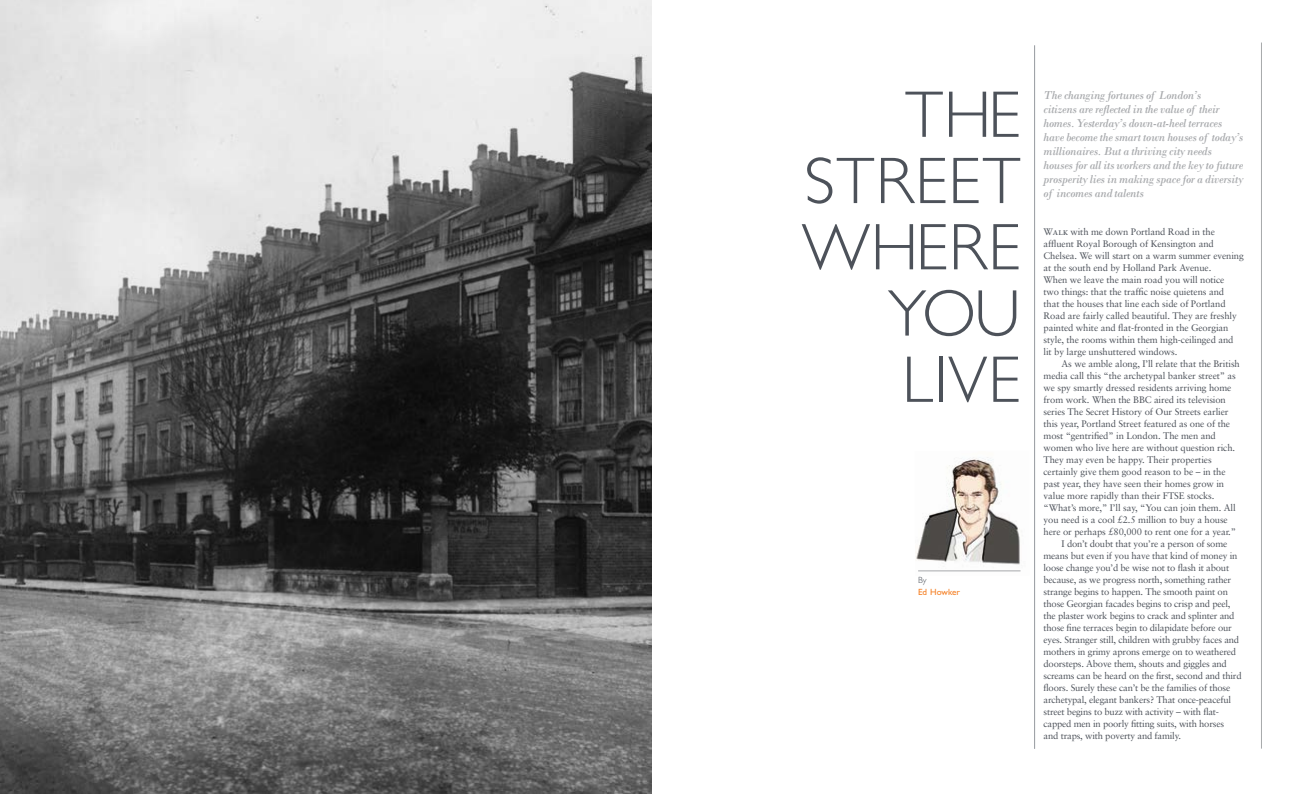
<style>
.page{position:relative;width:1304px;height:794px;background:#fff}
.page>*{position:absolute;margin:0;border:0;box-sizing:border-box;transform-origin:0 0}
.t1{font:300 66.2px/66.2px "Gill Sans";letter-spacing:.01em;color:#4d525a;text-align:right}
.t2{font:italic 12px/14px "Bodoni";letter-spacing:-.025em;color:#a7a9ac}
.t3{font:9.5px/12px "Sabon";letter-spacing:-.01em;color:#4d525a}
.t4{font:9px "Gill Sans";color:#f58025}
.t5{font:300 9px "Gill Sans";color:#4d525a}
.s1{font-family:"Sabon Roman SC"}
</style>
<div class="page">
<hr style="left:1261px;top:43px;width:1px;height:705px;background:#a7a9ac">
<img style="left:916px;top:457px;width:105px;height:115px">
<hr style="left:918px;top:570px;width:102px;height:1px;background:#a7a9ac">
<img style="left:0;top:0;width:652px;height:794px">
<hr style="left:1034px;top:45px;width:1px;height:704px;background:#96999f">
<h1 class="t1" style="left:802px;top:82px;width:220px">THE<br>STREET<br>WHERE<br>YOU<br>LIVE</h1>
<p class="t5" style="left:918px;top:574px;width:10px">By</p>
<p class="t4" style="left:918px;top:586px;width:43px">Ed Howker</p>
<p class="t2" style="left:1044px;top:88px;width:201px">The changing fortunes of London’s<br>citizens are reflected in the value of their homes.Yesterday’s down-at-heel terraces have become the smart town houses of today’s millionaires. But a thriving city needs houses for all its workers and the key to future prosperity lies in making space for a diversity of incomes and talents</p>
<p class="t3" style="left:1044px;top:225px;width:202px">W<span class="s1">alk</span> with me down Portland Road in the affluent Royal Borough of Kensington and Chelsea. We will start on a warm summer evening at the south end by Holland Park Avenue.<br>When we leave the main road you will notice<br>two things: that the traffic noise quietens and<br>that the houses that line each side of Portland Road are fairly called beautiful. They are freshly painted white and flat-fronted in the Georgian style, the rooms within them high-ceilinged and lit by large unshuttered windows.</p>
<p class="t3" style="left:1062px;top:357px;width:180px">As we amble along, I’ll relate that the British</p>
<p class="t3" style="left:1044px;top:369px;width:194px">media call this “the archetypal banker street” as</p>
<p class="t3" style="left:1044px;top:381px;width:189px">we spy smartly dressed residents arriving home</p>
<p class="t3" style="left:1044px;top:393px;width:184px">from work. When the BBC aired its television</p>
<p class="t3" style="left:1044px;top:405px;width:187px">series The Secret History of Our Streets earlier</p>
<p class="t3" style="left:1044px;top:417px;width:188px">this year, Portland Street featured as one of the</p>
<p class="t3" style="left:1044px;top:429px;width:174px">most “gentrified” in London. The men and</p>
<p class="t3" style="left:1044px;top:441px;width:193px">women who live here are without question rich.</p>
<p class="t3" style="left:1044px;top:453px;width:170px">They may even be happy. Their properties</p>
<p class="t3" style="left:1044px;top:465px;width:184px">certainly give them good reason to be – in the</p>
<p class="t3" style="left:1044px;top:477px;width:182px">past year, they have seen their homes grow in</p>
<p class="t3" style="left:1044px;top:489px;width:172px">value more rapidly than their FTSE stocks.</p>
<p class="t3" style="left:1044px;top:501px;width:194px">“What’s more,” I’ll say, “You can join them. All</p>
<p class="t3" style="left:1044px;top:513px;width:186px">you need is a cool £2.5 million to buy a house</p>
<p class="t3" style="left:1044px;top:525px;width:194px">here or perhaps £80,000 to rent one for a year.”</p>
<p class="t3" style="left:1062px;top:537px;width:167px">I don’t doubt that you’re a person of some</p>
<p class="t3" style="left:1044px;top:549px;width:195px">means but even if you have that kind of money in</p>
<p class="t3" style="left:1044px;top:561px;width:187px">loose change you’d be wise not to flash it about</p>
<p class="t3" style="left:1044px;top:573px;width:189px">because, as we progress north, something rather</p>
<p class="t3" style="left:1044px;top:585px;width:186px">strange begins to happen. The smooth paint on</p>
<p class="t3" style="left:1044px;top:597px;width:188px">those Georgian facades begins to crisp and peel,</p>
<p class="t3" style="left:1044px;top:609px;width:193px">the plaster work begins to crack and splinter and</p>
<p class="t3" style="left:1044px;top:621px;width:190px">those fine terraces begin to dilapidate before our</p>
<p class="t3" style="left:1044px;top:633px;width:197px">eyes. Stranger still, children with grubby faces and</p>
<p class="t3" style="left:1044px;top:645px;width:194px">mothers in grimy aprons emerge on to weathered</p>
<p class="t3" style="left:1044px;top:657px;width:185px">doorsteps. Above them, shouts and giggles and</p>
<p class="t3" style="left:1044px;top:669px;width:200px">screams can be heard on the first, second and third</p>
<p class="t3" style="left:1044px;top:681px;width:188px">floors. Surely these can’t be the families of those</p>
<p class="t3" style="left:1044px;top:693px;width:189px">archetypal, elegant bankers? That once-peaceful</p>
<p class="t3" style="left:1044px;top:705px;width:177px">street begins to buzz with activity – with flat-</p>
<p class="t3" style="left:1044px;top:717px;width:182px">capped men in poorly fitting suits, with horses</p>
<p class="t3" style="left:1044px;top:729px;width:139px">and traps, with poverty and family.</p>
</div>
